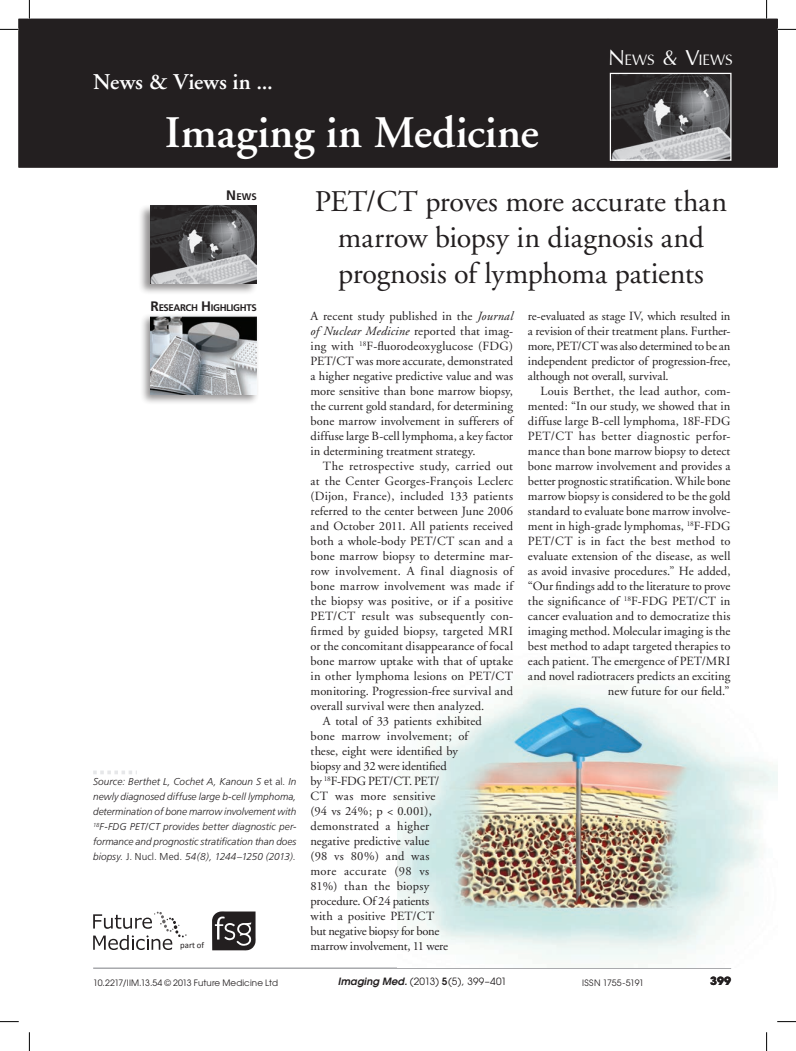
<style>
.page{position:relative;width:796px;height:1051px;background:#fff}
.page>*{position:absolute;margin:0;border:0;box-sizing:border-box;transform-origin:0 0}
.t1{font:600 45px "Adobe Garamond";color:#fff}
.t2{font:30px/36px "Adobe Garamond";letter-spacing:-.01em;color:#231f20;text-align:center}
.t3{font:23.75px "Iris UPC";letter-spacing:-.01em;color:#fff}
.t4{font:600 22.5px "Adobe Garamond";letter-spacing:.01em;color:#fff}
.t5{font:12.5px/15px "Adobe Garamond";letter-spacing:.01em;color:#231f20;text-align:justify}
.t6{font:12.5px "Adobe Garamond";letter-spacing:-.015em;color:#231f20}
.t7{font:12.5px "Adobe Garamond";letter-spacing:.03em;color:#231f20}
.t8{font:12.5px "Adobe Garamond";letter-spacing:-.025em;color:#231f20}
.t9{font:12.5px "Adobe Garamond";letter-spacing:-.01em;color:#231f20}
.t10{font:700 11.25px "Avant Garde";color:#231f20}
.t11{font:italic 300 10px/15px "Frutiger";letter-spacing:-.005em;color:#231f20;text-align:justify}
.t12{font:10px "Avant Garde";letter-spacing:.005em;color:#231f20}
.t13{font:700 9.62px "Frutiger";letter-spacing:-.03em;color:#231f20}
.t14{font:8.75px "Avant Garde";letter-spacing:.01em;color:#231f20}
.t15{font:8.75px "Avant Garde";letter-spacing:-.025em;color:#231f20}
.t16{font:8.75px "Calibri";color:#231f20}
.s1{font-size:34px}
.s2{font-size:13.75px}
.s3{font-style:italic}
.s4{font-style:normal}
.s5{font-weight:600;font-style:italic}
.s6{font-weight:600}
</style>
<div class="page">
<svg style="left:212px;top:911px;width:44px;height:39px;background:#4d4a4b"></svg>
<svg style="left:93px;top:912px;width:93px;height:38px"></svg>
<hr style="left:93px;top:967px;width:638px;height:2px;background:#a8a9ad">
<div style="left:19px;top:19px;width:758px;height:149px;background:#231f20"></div>
<div style="left:138px;top:203px;width:119px;height:92px;background:#231f20;opacity:.49"></div>
<img style="left:150px;top:205px;width:106px;height:78px">
<div style="left:140px;top:313px;width:120px;height:92px;background:#231f20;opacity:.49"></div>
<img style="left:150px;top:316px;width:107px;height:78px">
<img style="left:612px;top:75px;width:117px;height:84px">
<div style="left:610px;top:73px;width:121px;height:88px;border:1px solid #fff"></div>
<img style="left:398px;top:685px;width:379px;height:275px">
<svg style="left:93px;top:770px;width:44px;height:4px"></svg>
<svg style="left:0;top:29px;width:19px;height:1px"></svg>
<svg style="left:777px;top:29px;width:19px;height:1px"></svg>
<svg style="left:0;top:1021px;width:19px;height:1px"></svg>
<svg style="left:777px;top:1021px;width:19px;height:1px"></svg>
<svg style="left:29px;top:0;width:1px;height:19px"></svg>
<svg style="left:29px;top:1032px;width:1px;height:19px"></svg>
<svg style="left:766px;top:0;width:1px;height:19px"></svg>
<svg style="left:766px;top:1032px;width:1px;height:19px"></svg>
<h3 class="t3" style="left:608px;top:42px;width:126px"><span class="s1">N</span>ews <span class="s1">&amp; V</span>iews</h3>
<h3 class="t4" style="left:93px;top:70px;width:181px">News &amp; Views in ...</h3>
<h1 class="t1" style="left:165px;top:108px;width:375px">Imaging in Medicine</h1>
<p class="t13" style="left:226px;top:191px;width:32px"><span class="s2">N</span>EWS</p>
<h2 class="t2" style="left:315px;top:184px;width:414px">PET/CT proves more accurate than marrow biopsy in diagnosis and prognosis of lymphoma patients</h2>
<p class="t5" style="left:310px;top:309px;width:204px">A recent study published in the <span class="s3">Journal of Nuclear Medicine</span> reported that imag&shy;ing with <sup>18</sup>F-fluorodeoxyglucose (FDG)<br>PET/CT was more accurate, demonstrated a higher negative predictive value and was more sensitive than bone marrow biopsy, the current gold standard, for determining bone marrow involvement in sufferers of diffuse large B-cell lymphoma, a key factor in determining treatment strategy.</p>
<p class="t7" style="left:323px;top:459px;width:192px">The retrospective study, carried out</p>
<p class="t5" style="left:310px;top:474px;width:204px">at the Center Georges-François Leclerc</p>
<p class="t5" style="left:310px;top:489px;width:204px">(Dijon, France), included 133 patients</p>
<p class="t5" style="left:310px;top:504px;width:204px">referred to the center between June 2006</p>
<p class="t5" style="left:310px;top:519px;width:204px">and October 2011. All patients received</p>
<p class="t5" style="left:310px;top:534px;width:204px">both a whole-body PET/CT scan and a</p>
<p class="t5" style="left:310px;top:549px;width:204px">bone marrow biopsy to determine mar-</p>
<p class="t5" style="left:310px;top:564px;width:204px">row involvement. A final diagnosis of</p>
<p class="t5" style="left:310px;top:579px;width:204px">bone marrow involvement was made if</p>
<p class="t5" style="left:310px;top:594px;width:204px">the biopsy was positive, or if a positive</p>
<p class="t5" style="left:310px;top:609px;width:204px">PET/CT result was subsequently con-</p>
<p class="t5" style="left:310px;top:624px;width:204px">firmed by guided biopsy, targeted MRI</p>
<p class="t5" style="left:310px;top:639px;width:204px">or the concomitant disappearance of focal</p>
<p class="t5" style="left:310px;top:654px;width:204px">bone marrow uptake with that of uptake</p>
<p class="t5" style="left:310px;top:669px;width:204px">in other lymphoma lesions on PET/CT</p>
<p class="t5" style="left:310px;top:684px;width:204px">monitoring. Progression-free survival and</p>
<p class="t5" style="left:310px;top:699px;width:175px">overall survival were then analyzed.</p>
<p class="t5" style="left:323px;top:714px;width:160px">A total of 33 patients exhibited</p>
<p class="t5" style="left:310px;top:729px;width:159px">bone marrow involvement; of</p>
<p class="t5" style="left:310px;top:744px;width:149px">these, eight were identified by</p>
<p class="t6" style="left:310px;top:759px;width:138px">biopsy and 32 were identified</p>
<p class="t6" style="left:310px;top:774px;width:130px">by <sup>18</sup>F-FDG PET/CT. PET/</p>
<p class="t5" style="left:310px;top:789px;width:126px">CT was more sensitive</p>
<p class="t5" style="left:310px;top:804px;width:123px">(94 vs 24%; p &lt; 0.001),</p>
<p class="t5" style="left:310px;top:819px;width:120px">demonstrated a higher</p>
<p class="t9" style="left:310px;top:834px;width:120px">negative predictive value</p>
<p class="t5" style="left:310px;top:849px;width:120px">(98 vs 80%) and was</p>
<p class="t7" style="left:310px;top:864px;width:120px">more accurate (98 vs</p>
<p class="t5" style="left:310px;top:879px;width:120px">81%) than the biopsy</p>
<p class="t6" style="left:310px;top:894px;width:120px">procedure. Of 24 patients</p>
<p class="t5" style="left:310px;top:909px;width:125px">with a positive PET/CT</p>
<p class="t8" style="left:310px;top:924px;width:130px">but negative biopsy for bone</p>
<p class="t6" style="left:310px;top:939px;width:139px">marrow involvement, 11 were</p>
<p class="t13" style="left:151px;top:302px;width:108px"><span class="s2">R</span>ESEARCH <span class="s2">H</span> IGHLIGHTS</p>
<p class="t5" style="left:528px;top:309px;width:204px">re-evaluated as stage IV, which resulted in a revision of their treatment plans. Further&shy;more, PET/CT was also determined to be an independent predictor of progression-free, although not overall, survival.</p>
<p class="t5" style="left:528px;top:384px;width:204px;text-align:right">Louis Berthet, the lead author, com&shy;mented: “In our study, we showed that in diffuse large B-cell lymphoma, 18F-FDG PET/CT has better diagnostic perfor&shy;mance than bone marrow biopsy to detect bone marrow involvement and provides a better prognostic stratification. While bone marrow biopsy is considered to be the gold standard to evaluate bone marrow involve&shy;ment in high-grade lymphomas, <sup>18</sup>F-FDG PET/CT is in fact the best method to evaluate extension of the disease, as well as avoid invasive procedures.” He added, “Our findings add to the literature to prove the significance of <sup>18</sup>F-FDG PET/CT in cancer evaluation and to democratize this imaging method. Molecular imaging is the best method to adapt targeted therapies to each patient. The emergence of PET/MRI and novel radiotracers predicts an exciting new future for our field.”</p>
<p class="t11" style="left:93px;top:774px;width:205px">Source: Berthet L, Cochet A, Kanoun S <span class="s4">et al</span>. In newly diagnosed diffuse large b-cell lymphoma, determination of bone marrow involvement with <sup>18</sup>F-FDG PET/CT provides better diagnostic per&shy;formance and prognostic stratification than does biopsy. <span class="s4">J. Nucl. Med.</span> 54(8), 1244–1250 (2013).</p>
<p class="t16" style="left:180px;top:940px;width:26px">part of</p>
<p class="t14" style="left:93px;top:977px;width:186px">10.2217/IIM.13.54 © 2013 Future Medicine Ltd</p>
<p class="t12" style="left:338px;top:976px;width:171px"><span class="s5">Imaging Med.</span> (2013) <span class="s6">5</span>(5), 399–401</p>
<p class="t15" style="left:582px;top:977px;width:63px">ISSN 1755-5191</p>
<p class="t10" style="left:710px;top:973px;width:22px">399</p>
</div>
